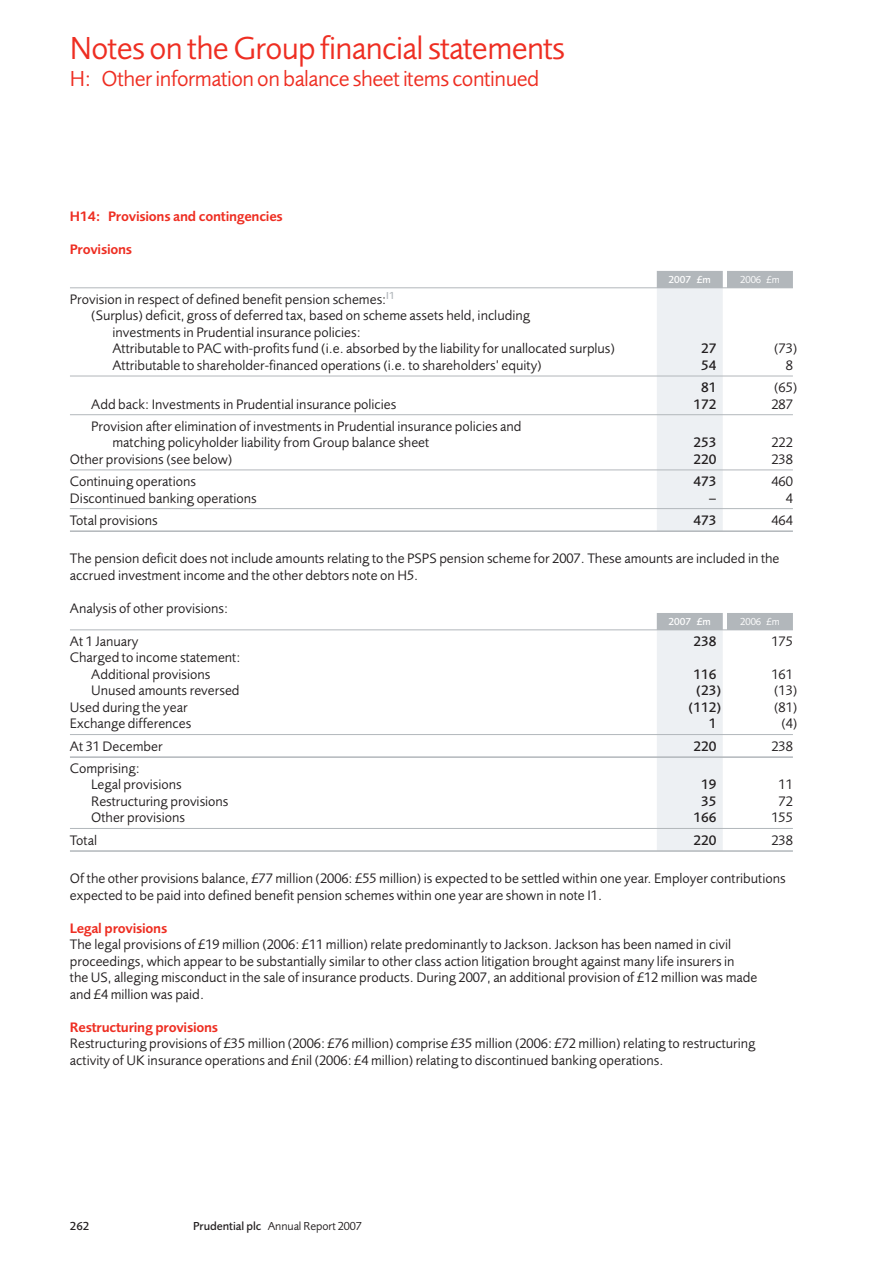
<style>
.page{position:relative;width:893px;height:1263px;background:#fff}
.page>*{position:absolute;margin:0;border:0;box-sizing:border-box;transform-origin:0 0}
.t1{font:33px "Pru Sans";letter-spacing:-.02em;color:#ee2e22}
.t2{font:22.5px "Pru Sans";letter-spacing:-.02em;color:#ee2e22}
.t3{font:14.25px/16.5px "Pru Sans";color:#231f20}
.t4{font:600 14.25px "Pru Sans";letter-spacing:-.015em;color:#ee2e22}
.t5{font:500 14.25px "Pru Sans";color:#231f20}
.t6{font:12px "Pru Sans";letter-spacing:-.005em;color:#231f20}
.t7{font:500 12px "Pru Sans";color:#231f20}
.t8{font:500 10.5px "Pru Sans";color:#fff}
.t9{font:10.5px "Pru Sans";color:#fff}
.s1{font-weight:500}
</style>
<div class="page">
<div style="left:657px;top:271px;width:66px;height:260px;background:#edf0f3"></div>
<div style="left:727px;top:271px;width:66px;height:17px;background:#b2b7bb"></div>
<div style="left:657px;top:271px;width:66px;height:17px;background:#b2b7bb"></div>
<hr style="left:70px;top:287px;width:723px;height:1px;background:#b2b7bb">
<hr style="left:70px;top:376px;width:723px;height:1px;background:#b2b7bb">
<hr style="left:70px;top:414px;width:723px;height:1px;background:#b2b7bb">
<hr style="left:70px;top:470px;width:723px;height:1px;background:#b2b7bb">
<hr style="left:70px;top:508px;width:723px;height:1px;background:#b2b7bb">
<hr style="left:70px;top:530px;width:723px;height:2px;background:#b2b7bb">
<div style="left:657px;top:613px;width:66px;height:238px;background:#edf0f3"></div>
<div style="left:727px;top:613px;width:66px;height:17px;background:#b2b7bb"></div>
<div style="left:657px;top:613px;width:66px;height:17px;background:#b2b7bb"></div>
<hr style="left:70px;top:629px;width:723px;height:1px;background:#b2b7bb">
<hr style="left:70px;top:734px;width:723px;height:1px;background:#b2b7bb">
<hr style="left:70px;top:756px;width:723px;height:2px;background:#b2b7bb">
<hr style="left:70px;top:828px;width:723px;height:1px;background:#b2b7bb">
<hr style="left:70px;top:850px;width:723px;height:2px;background:#b2b7bb">
<h1 class="t1" style="left:70px;top:36px;width:497px">Notes on the Group financial statements</h1>
<h2 class="t2" style="left:70px;top:70px;width:471px">H: Other information on balance sheet items continued</h2>
<p class="t4" style="left:70px;top:211px;width:214px">H14: Provisions and contingencies</p>
<p class="t4" style="left:70px;top:244px;width:64px">Provisions</p>
<p class="t8" style="left:669px;top:275px;width:44px">2007 £m</p>
<p class="t9" style="left:740px;top:275px;width:41px">2006 £m</p>
<p class="t3" style="left:70px;top:292px;width:326px">Provision in respect of defined benefit pension schemes:<sup>I1</sup></p>
<p class="t3" style="left:91px;top:309px;width:440px">(Surplus) deficit, gross of deferred tax, based on scheme assets held, including</p>
<p class="t3" style="left:112px;top:325px;width:250px">investments in Prudential insurance policies:</p>
<p class="t3" style="left:112px;top:342px;width:504px">Attributable to PAC with-profits fund (i.e. absorbed by the liability for unallocated surplus)</p>
<p class="t5" style="left:701px;top:343px;width:17px">27</p>
<p class="t3" style="left:774px;top:342px;width:25px">(73)</p>
<p class="t3" style="left:112px;top:358px;width:431px">Attributable to shareholder-financed operations (i.e. to shareholders’ equity)</p>
<p class="t5" style="left:701px;top:360px;width:17px">54</p>
<p class="t3" style="left:786px;top:358px;width:9px">8</p>
<p class="t5" style="left:701px;top:382px;width:17px">81</p>
<p class="t3" style="left:774px;top:380px;width:25px">(65)</p>
<p class="t3" style="left:91px;top:397px;width:307px">Add back: Investments in Prudential insurance policies</p>
<p class="t5" style="left:693px;top:398px;width:25px">172</p>
<p class="t3" style="left:771px;top:397px;width:23px">287</p>
<p class="t3" style="left:112px;top:419px;width:410px;text-indent:-21px">Provision after elimination of investments in Prudential insurance policies and matching policyholder liability from Group balance sheet</p>
<p class="t5" style="left:693px;top:437px;width:24px">253</p>
<p class="t3" style="left:771px;top:436px;width:23px">222</p>
<p class="t3" style="left:70px;top:452px;width:164px">Other provisions (see below)</p>
<p class="t5" style="left:693px;top:454px;width:24px">220</p>
<p class="t3" style="left:771px;top:452px;width:23px">238</p>
<p class="t3" style="left:70px;top:474px;width:127px">Continuing operations</p>
<p class="t5" style="left:693px;top:476px;width:24px">473</p>
<p class="t3" style="left:771px;top:474px;width:23px">460</p>
<p class="t3" style="left:70px;top:491px;width:188px">Discontinued banking operations</p>
<p class="t5" style="left:709px;top:492px;width:9px">–</p>
<p class="t3" style="left:786px;top:491px;width:9px">4</p>
<p class="t3" style="left:70px;top:513px;width:89px">Total provisions</p>
<p class="t5" style="left:693px;top:515px;width:24px">473</p>
<p class="t3" style="left:771px;top:513px;width:23px">464</p>
<p class="t3" style="left:70px;top:552px;width:711px">The pension deficit does not include amounts relating to the PSPS pension scheme for 2007. These amounts are included in the accrued investment income and the other debtors note on H5.</p>
<p class="t3" style="left:70px;top:601px;width:160px">Analysis of other provisions:</p>
<p class="t8" style="left:669px;top:617px;width:44px">2007 £m</p>
<p class="t9" style="left:740px;top:617px;width:41px">2006 £m</p>
<p class="t3" style="left:70px;top:634px;width:70px">At 1 January</p>
<p class="t5" style="left:693px;top:636px;width:24px">238</p>
<p class="t3" style="left:771px;top:634px;width:23px">175</p>
<p class="t3" style="left:91px;top:651px;width:151px;text-indent:-21px">Charged to income statement:<br>Additional provisions</p>
<p class="t5" style="left:693px;top:669px;width:25px">116</p>
<p class="t3" style="left:771px;top:667px;width:23px">161</p>
<p class="t3" style="left:91px;top:684px;width:150px">Unused amounts reversed</p>
<p class="t5" style="left:696px;top:685px;width:26px">(23)</p>
<p class="t3" style="left:774px;top:684px;width:25px">(13)</p>
<p class="t3" style="left:70px;top:700px;width:119px">Used during the year</p>
<p class="t5" style="left:688px;top:702px;width:34px">(112)</p>
<p class="t3" style="left:774px;top:700px;width:25px">(81)</p>
<p class="t3" style="left:70px;top:717px;width:123px">Exchange differences</p>
<p class="t5" style="left:709px;top:718px;width:9px">1</p>
<p class="t3" style="left:781px;top:717px;width:18px">(4)</p>
<p class="t3" style="left:70px;top:739px;width:94px">At 31 December</p>
<p class="t5" style="left:693px;top:740px;width:24px">220</p>
<p class="t3" style="left:771px;top:739px;width:23px">238</p>
<p class="t3" style="left:91px;top:761px;width:92px;text-indent:-21px">Comprising:<br>Legal provisions</p>
<p class="t5" style="left:701px;top:779px;width:17px">19</p>
<p class="t3" style="left:779px;top:778px;width:16px">11</p>
<p class="t3" style="left:91px;top:794px;width:139px">Restructuring provisions</p>
<p class="t5" style="left:701px;top:796px;width:17px">35</p>
<p class="t3" style="left:779px;top:794px;width:16px">72</p>
<p class="t3" style="left:91px;top:811px;width:95px">Other provisions</p>
<p class="t5" style="left:693px;top:812px;width:25px">166</p>
<p class="t3" style="left:771px;top:811px;width:23px">155</p>
<p class="t3" style="left:70px;top:833px;width:29px">Total</p>
<p class="t5" style="left:693px;top:834px;width:24px">220</p>
<p class="t3" style="left:771px;top:833px;width:23px">238</p>
<p class="t3" style="left:70px;top:872px;width:717px">Of the other provisions balance, £77 million (2006: £55 million) is expected to be settled within one year. Employer contributions expected to be paid into defined benefit pension schemes within one year are shown in note I1.</p>
<p class="t4" style="left:70px;top:923px;width:99px">Legal provisions</p>
<p class="t3" style="left:70px;top:938px;width:689px">The legal provisions of £19 million (2006: £11 million) relate predominantly to Jackson. Jackson has been named in civil proceedings, which appear to be substantially similar to other class action litigation brought against many life insurers in<br>the US, alleging misconduct in the sale of insurance products. During 2007, an additional provision of £12 million was made and £4 million was paid.</p>
<p class="t4" style="left:70px;top:1022px;width:150px">Restructuring provisions</p>
<p class="t3" style="left:70px;top:1037px;width:687px">Restructuring provisions of £35 million (2006: £76 million) comprise £35 million (2006: £72 million) relating to restructuring activity of UK insurance operations and £nil (2006: £4 million) relating to discontinued banking operations.</p>
<p class="t7" style="left:70px;top:1221px;width:21px">262</p>
<p class="t6" style="left:193px;top:1221px;width:170px"><span class="s1">Prudential plc</span> Annual Report 2007</p>
</div>
